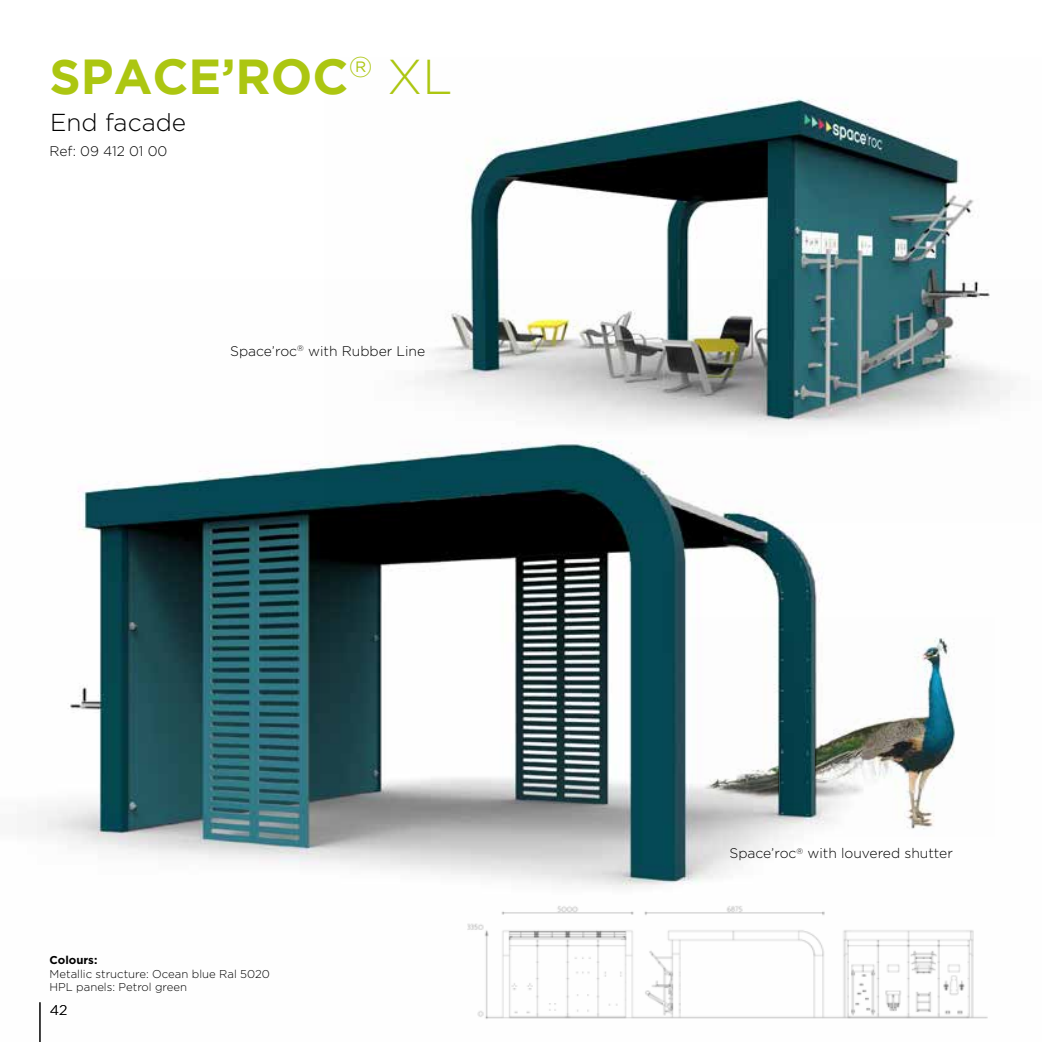
<style>
.page{position:relative;width:1042px;height:1042px;background:#fff}
.page>*{position:absolute;margin:0;border:0;box-sizing:border-box;transform-origin:0 0}
.t1{font:700 49px "Gotham";color:#acc611}
.t2{font:300 24.5px "Gotham";color:#000}
.t3{font:300 14px "Gotham";color:#000}
.t4{font:300 13.83px "Gotham";color:#000}
.t5{font:300 11.38px/13.7px "Gotham";color:#000}
.t6{font:700 11.38px "Gotham";color:#000}
.s1{font-weight:300}
</style>
<div class="page">
<img style="left:469px;top:98px;width:505px;height:181px">
<img style="left:37px;top:279px;width:976px;height:763px">
<img style="left:816px;top:617px;width:179px;height:219px">
<img style="left:690px;top:617px;width:88px;height:219px">
<img style="left:463px;top:893px;width:530px;height:131px">
<hr style="left:40px;top:1002px;width:1px;height:40px;background:#000">
<h1 class="t1" style="left:50px;top:48px;width:405px">SPACE’ROC<sup>®</sup> <span class="s1">XL</span></h1>
<h2 class="t2" style="left:50px;top:109px;width:138px">End facade</h2>
<p class="t4" style="left:50px;top:144px;width:119px">Ref: 09 412 01 00</p>
<p class="t4" style="left:230px;top:343px;width:197px">Space’roc<sup>®</sup> with Rubber Line</p>
<p class="t6" style="left:50px;top:953px;width:49px">Colours:</p>
<p class="t5" style="left:50px;top:967px;width:222px">Metallic structure: Ocean blue Ral 5020<br>HPL panels: Petrol green</p>
<p class="t3" style="left:50px;top:1002px;width:19px">42</p>
<p class="t4" style="left:729px;top:846px;width:225px">Space’roc<sup>®</sup> with louvered shutter</p>
</div>
